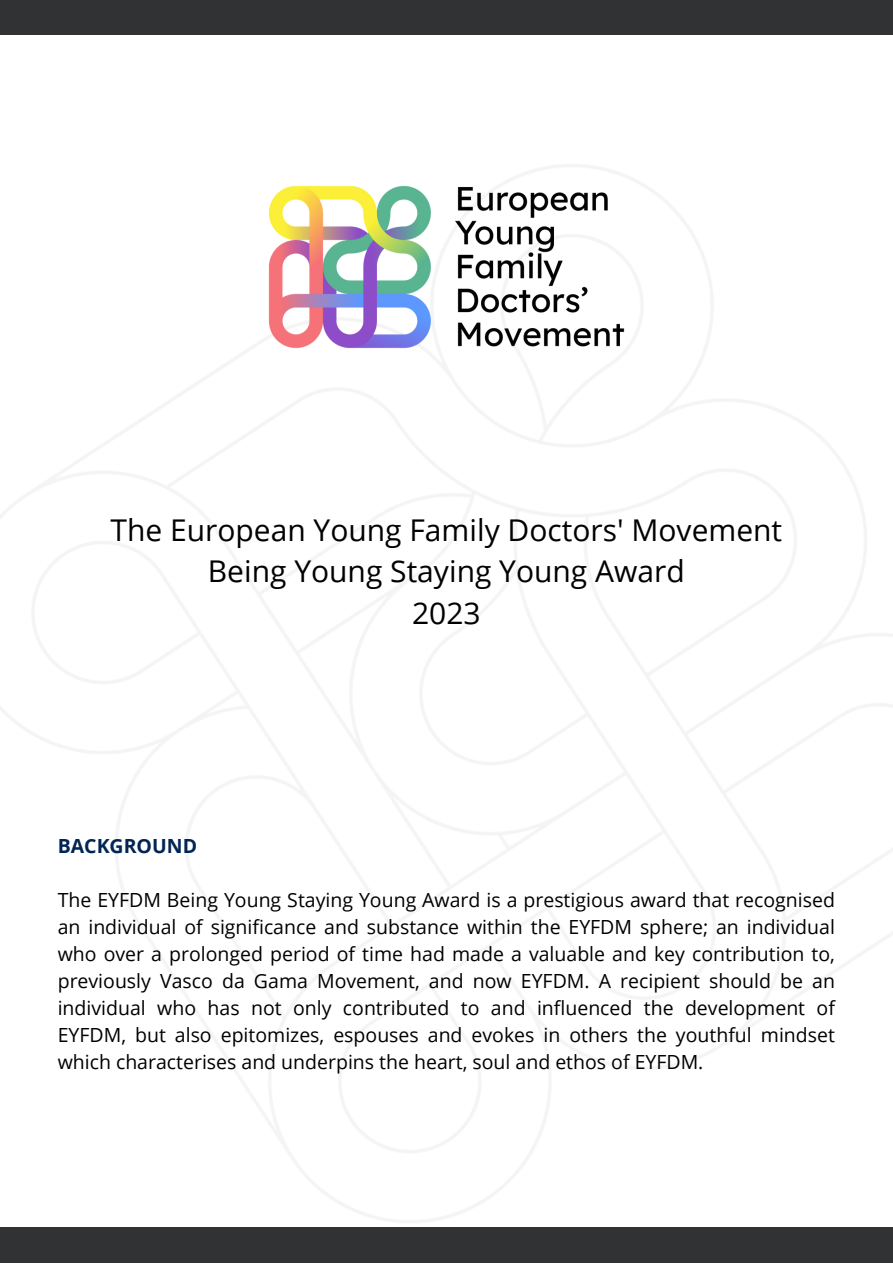
<style>
.page{position:relative;width:893px;height:1264px;background:#fff}
.page>*{position:absolute;margin:0;border:0;box-sizing:border-box;transform-origin:0 0}
.t1{font:30px "Open Sans";color:#000}
.t2{font:19.5px/27px "Open Sans";color:#000;text-align:justify}
.t3{font:700 19.5px "Open Sans";color:#022553}
</style>
<div class="page">
<div style="left:0;top:1227px;width:892px;height:35px;background:#303234"></div>
<div style="left:0;top:0;width:892px;height:35px;background:#303234"></div>
<img style="left:188px;top:163px;width:516px;height:265px">
<p class="t1" style="left:110px;top:509px;width:673px">The European Young Family Doctors' Movement</p>
<p class="t1" style="left:208px;top:550px;width:478px">Being Young Staying Young Award</p>
<p class="t1" style="left:412px;top:592px;width:70px">2023</p>
<p class="t3" style="left:58px;top:832px;width:141px">BACKGROUND</p>
<p class="t2" style="left:58px;top:886px;width:778px">The EYFDM Being Young Staying Young Award is a prestigious award that recognised an individual of significance and substance within the EYFDM sphere; an individual who over a prolonged period of time had made a valuable and key contribution to, previously Vasco da Gama Movement, and now EYFDM. A recipient should be an individual who has not only contributed to and influenced the development of EYFDM, but also epitomizes, espouses and evokes in others the youthful mindset which characterises and underpins the heart, soul and ethos of EYFDM.</p>
</div>
